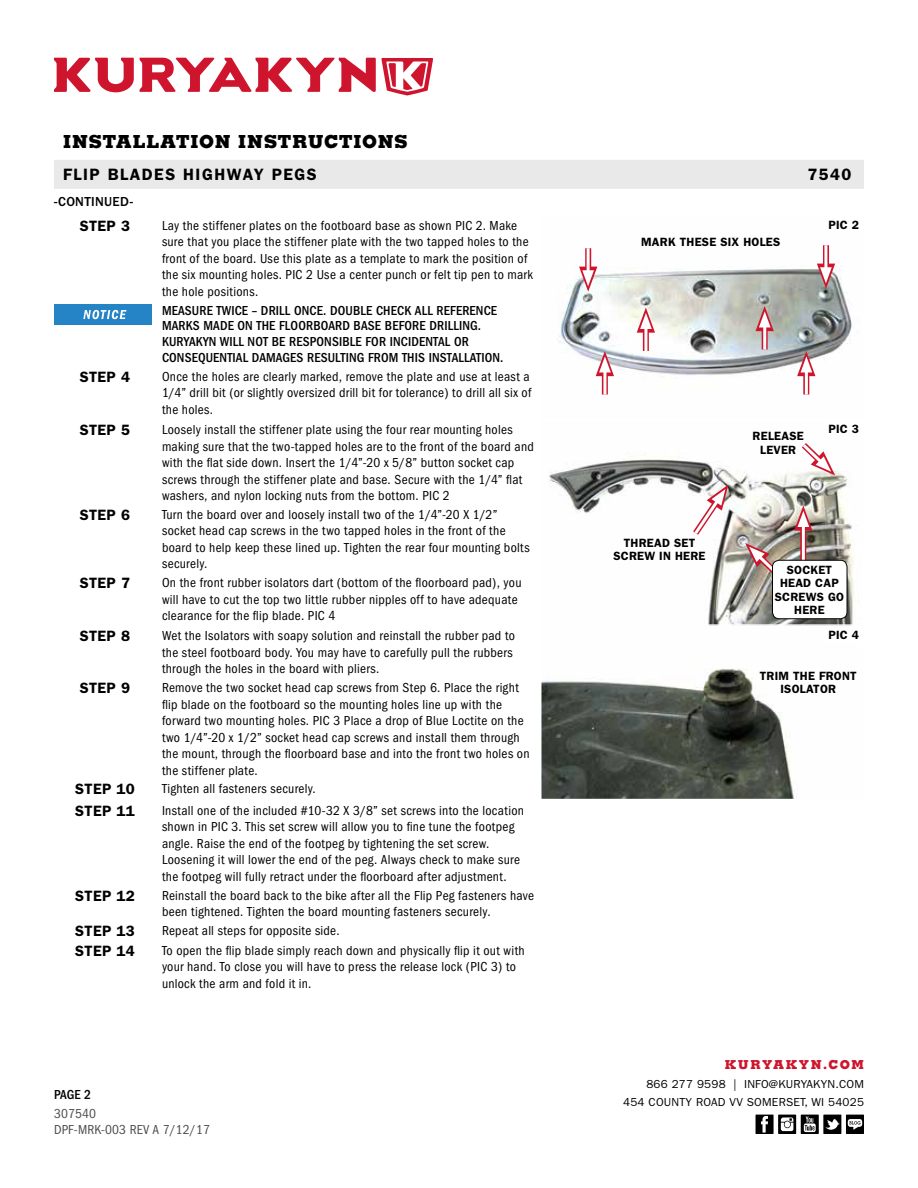
<style>
.page{position:relative;width:918px;height:1188px;background:#fff}
.page>*{position:absolute;margin:0;border:0;box-sizing:border-box;transform-origin:0 0}
.t1{font:800 18px "Memphis";letter-spacing:.04em;color:#000}
.t2{font:600 16.5px "Franklin Gothic";letter-spacing:.09em;color:#000}
.t3{font:600 15px "Franklin Gothic";letter-spacing:.02em;color:#000}
.t4{font:condensed 13.5px/16.5px "Franklin Gothic";letter-spacing:.02em;color:#000}
.t5{font:500 condensed 13.5px/15.8px "Franklin Gothic";letter-spacing:.01em;color:#000}
.t6{font:condensed 13.5px/15.8px "Franklin Gothic";letter-spacing:.01em;color:#4d4d4f}
.t7{font:500 13.5px "Franklin Gothic";letter-spacing:.025em;color:#000}
.t8{font:800 12.3px "Memphis";letter-spacing:.12em;color:#ce152d}
.t9{font:600 12px/13.5px "Franklin Gothic";letter-spacing:.02em;color:#000;text-align:center}
.t10{font:11.7px/18px "Franklin Gothic";letter-spacing:.02em;color:#000;text-align:right}
</style>
<div class="page">
<svg style="left:54px;top:58px;width:379px;height:38px"></svg>
<div style="left:54px;top:160px;width:810px;height:29px;background:#e9e9ea"></div>
<div style="left:846px;top:1115px;width:18px;height:19px;background:#000"></div>
<svg style="left:848px;top:1119px;width:14px;height:11px"></svg>
<svg style="left:778px;top:1115px;width:18px;height:19px"></svg>
<svg style="left:781px;top:1117px;width:12px;height:14px"></svg>
<div style="left:756px;top:1115px;width:18px;height:19px;background:#000"></div>
<svg style="left:761px;top:1116px;width:7px;height:17px"></svg>
<svg style="left:801px;top:1115px;width:18px;height:19px"></svg>
<svg style="left:804px;top:1117px;width:12px;height:15px"></svg>
<div style="left:823px;top:1115px;width:18px;height:19px;background:#000"></div>
<svg style="left:825px;top:1119px;width:15px;height:11px"></svg>
<img style="left:549px;top:248px;width:305px;height:375px">
<div style="left:54px;top:305px;width:97px;height:20px;background:#2484c6"></div>
<svg style="left:83px;top:310px;width:43px;height:9px"></svg>
<div style="left:540px;top:420px;width:324px;height:206px;border:2px solid #fff"></div>
<img style="left:543px;top:668px;width:252px;height:129px">
<div style="left:540px;top:626px;width:324px;height:174px;border:2px solid #fff"></div>
<div style="left:824px;top:422px;width:40px;height:13px;background:#fff"></div>
<div style="left:824px;top:628px;width:40px;height:14px;background:#fff"></div>
<div style="left:602px;top:366px;width:6px;height:28px;background:#e47f8c"></div>
<hr style="left:603px;top:367px;width:3px;height:27px;background:#fff">
<svg style="left:596px;top:351px;width:18px;height:25px"></svg>
<div style="left:643px;top:322px;width:6px;height:29px;background:#e47f8c"></div>
<hr style="left:644px;top:323px;width:3px;height:28px;background:#fff">
<svg style="left:637px;top:308px;width:18px;height:25px"></svg>
<div style="left:803px;top:366px;width:6px;height:28px;background:#d32f44"></div>
<hr style="left:805px;top:367px;width:3px;height:27px;background:#fff">
<svg style="left:797px;top:351px;width:18px;height:25px"></svg>
<div style="left:762px;top:321px;width:6px;height:29px;background:#da4e60"></div>
<hr style="left:763px;top:322px;width:3px;height:28px;background:#fff">
<svg style="left:756px;top:306px;width:18px;height:25px"></svg>
<div style="left:585px;top:248px;width:6px;height:29px;background:#e06e7c"></div>
<hr style="left:587px;top:248px;width:3px;height:28px;background:#fff">
<svg style="left:579px;top:267px;width:18px;height:25px"></svg>
<div style="left:823px;top:245px;width:6px;height:29px;background:#e37a88"></div>
<hr style="left:824px;top:245px;width:3px;height:28px;background:#fff">
<svg style="left:817px;top:264px;width:18px;height:25px"></svg>
<svg style="left:795px;top:437px;width:40px;height:38px"></svg>
<svg style="left:745px;top:543px;width:51px;height:49px;background:#ac978e"></svg>
<div style="left:800px;top:520px;width:6px;height:44px;background:#d32f44"></div>
<hr style="left:802px;top:521px;width:3px;height:43px;background:#fff">
<svg style="left:794px;top:506px;width:18px;height:25px"></svg>
<svg style="left:687px;top:485px;width:41px;height:56px"></svg>
<div style="left:773px;top:560px;width:74px;height:59px;background:#fff;border-radius:7px"></div>
<div style="left:772px;top:560px;width:75px;height:59px;border:1px solid #000;border-radius:7px"></div>
<h1 class="t1" style="left:63px;top:130px;width:346px">INSTALLATION INSTRUCTIONS</h1>
<p class="t2" style="left:63px;top:165px;width:255px">FLIP BLADES HIGHWAY PEGS</p>
<p class="t2" style="left:807px;top:165px;width:46px">7540</p>
<p class="t7" style="left:54px;top:194px;width:81px">-CONTINUED-</p>
<p class="t3" style="left:80px;top:217px;width:52px">STEP 3</p>
<p class="t4" style="left:162px;top:217px;width:373px">Lay the stiffener plates on the footboard base as shown PIC 2. Make sure that you place the stiffener plate with the two tapped holes to the front of the board. Use this plate as a template to mark the position of the six mounting holes. PIC 2 Use a center punch or felt tip pen to mark the hole positions.</p>
<p class="t5" style="left:162px;top:302px;width:343px">MEASURE TWICE – DRILL ONCE. DOUBLE CHECK ALL REFERENCE MARKS MADE ON THE FLOORBOARD BASE BEFORE DRILLING.<br>KURYAKYN WILL NOT BE RESPONSIBLE FOR INCIDENTAL OR CONSEQUENTIAL DAMAGES RESULTING FROM THIS INSTALLATION.</p>
<p class="t3" style="left:80px;top:368px;width:52px">STEP 4</p>
<p class="t4" style="left:162px;top:368px;width:371px">Once the holes are clearly marked, remove the plate and use at least a<br>1/4” drill bit (or slightly oversized drill bit for tolerance) to drill all six of the holes.</p>
<p class="t3" style="left:80px;top:421px;width:52px">STEP 5</p>
<p class="t4" style="left:162px;top:421px;width:373px">Loosely install the stiffener plate using the four rear mounting holes making sure that the two-tapped holes are to the front of the board and with the flat side down. Insert the 1/4”-20 x 5/8” button socket cap screws through the stiffener plate and base. Secure with the 1/4” flat washers, and nylon locking nuts from the bottom. PIC 2</p>
<p class="t3" style="left:80px;top:506px;width:52px">STEP 6</p>
<p class="t4" style="left:162px;top:506px;width:369px">Turn the board over and loosely install two of the 1/4”-20 X 1/2” socket head cap screws in the two tapped holes in the front of the board to help keep these lined up. Tighten the rear four mounting bolts securely.</p>
<p class="t3" style="left:80px;top:574px;width:52px">STEP 7</p>
<p class="t4" style="left:162px;top:574px;width:361px">On the front rubber isolators dart (bottom of the floorboard pad), you will have to cut the top two little rubber nipples off to have adequate clearance for the flip blade. PIC 4</p>
<p class="t3" style="left:80px;top:627px;width:52px">STEP 8</p>
<p class="t4" style="left:162px;top:628px;width:355px">Wet the Isolators with soapy solution and reinstall the rubber pad to the steel footboard body. You may have to carefully pull the rubbers through the holes in the board with pliers.</p>
<p class="t3" style="left:80px;top:679px;width:52px">STEP 9</p>
<p class="t4" style="left:162px;top:679px;width:369px">Remove the two socket head cap screws from Step 6. Place the right flip blade on the footboard so the mounting holes line up with the forward two mounting holes. PIC 3 Place a drop of Blue Loctite on the two 1/4”-20 x 1/2” socket head cap screws and install them through the mount, through the floorboard base and into the front two holes on the stiffener plate.</p>
<p class="t3" style="left:75px;top:780px;width:61px">STEP 10</p>
<p class="t4" style="left:162px;top:781px;width:155px">Tighten all fasteners securely.</p>
<p class="t3" style="left:75px;top:802px;width:61px">STEP 11</p>
<p class="t4" style="left:162px;top:802px;width:363px">Install one of the included #10-32 X 3/8” set screws into the location shown in PIC 3. This set screw will allow you to fine tune the footpeg angle. Raise the end of the footpeg by tightening the set screw.<br>Loosening it will lower the end of the peg. Always check to make sure the footpeg will fully retract under the floorboard after adjustment.</p>
<p class="t3" style="left:75px;top:887px;width:61px">STEP 12</p>
<p class="t4" style="left:162px;top:887px;width:374px">Reinstall the board back to the bike after all the Flip Peg fasteners have been tightened. Tighten the board mounting fasteners securely.</p>
<p class="t3" style="left:75px;top:922px;width:61px">STEP 13</p>
<p class="t4" style="left:162px;top:922px;width:179px">Repeat all steps for opposite side.</p>
<p class="t3" style="left:75px;top:942px;width:61px">STEP 14</p>
<p class="t4" style="left:162px;top:942px;width:364px">To open the flip blade simply reach down and physically flip it out with your hand. To close you will have to press the release lock (PIC 3) to unlock the arm and fold it in.</p>
<p class="t5" style="left:54px;top:1087px;width:39px">PAGE 2</p>
<p class="t6" style="left:54px;top:1106px;width:157px">307540<br>DPF-MRK-003 REV A 7/12/17</p>
<p class="t9" style="left:641px;top:235px;width:141px">MARK THESE SIX HOLES</p>
<p class="t9" style="left:828px;top:218px;width:32px">PIC 2</p>
<p class="t9" style="left:613px;top:536px;width:94px">THREAD SET<br>SCREW IN HERE</p>
<p class="t9" style="left:753px;top:430px;width:53px">RELEASE<br>LEVER</p>
<p class="t9" style="left:828px;top:422px;width:32px">PIC 3</p>
<p class="t9" style="left:775px;top:563px;width:71px">SOCKET<br>HEAD CAP<br>SCREWS GO<br>HERE</p>
<p class="t9" style="left:828px;top:629px;width:32px">PIC 4</p>
<p class="t9" style="left:760px;top:669px;width:98px">TRIM THE FRONT<br>ISOLATOR</p>
<p class="t8" style="left:725px;top:1057px;width:141px">KURYAKYN.COM</p>
<p class="t10" style="left:623px;top:1076px;width:242px">866 277 9598 | INFO@KURYAKYN.COM<br>454 COUNTY ROAD VV SOMERSET, WI 54025</p>
</div>
